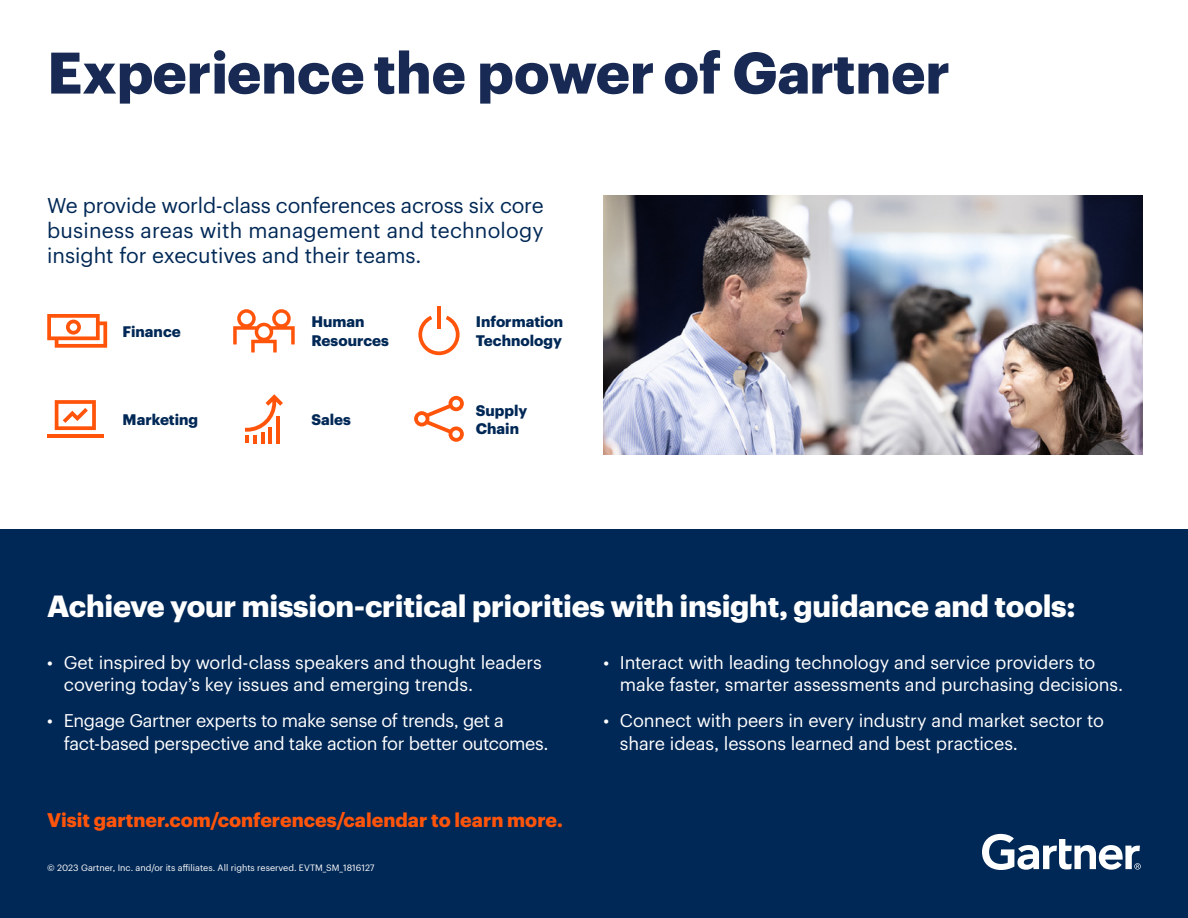
<style>
.page{position:relative;width:1188px;height:918px;background:#fff}
.page>*{position:absolute;margin:0;border:0;box-sizing:border-box;transform-origin:0 0}
.t1{font:700 57.3px "Graphik";color:#182a54}
.t2{font:700 30px "Graphik";letter-spacing:-.01em;color:#fff}
.t3{font:21px/25.2px "Graphik";color:#002856;text-align:justify}
.t4{font:700 19.35px "Graphik";color:#ff540a}
.t5{font:18px/22.5px "Graphik";letter-spacing:-.01em;color:#fff}
.t6{font:700 15px/19px "Graphik";color:#002856}
.t7{font:9px "Graphik";color:#fff}
</style>
<div class="page">
<div style="left:0;top:529px;width:1188px;height:389px;background:#002856"></div>
<svg style="left:982px;top:834px;width:159px;height:36px"></svg>
<svg style="left:418px;top:316px;width:42px;height:39px"></svg>
<hr style="left:437px;top:307px;width:4px;height:22px;background:#ff540a">
<hr style="left:47px;top:434px;width:56px;height:4px;background:#ff540a">
<svg style="left:55px;top:400px;width:41px;height:30px"></svg>
<svg style="left:414px;top:396px;width:50px;height:46px"></svg>
<svg style="left:47px;top:314px;width:60px;height:34px"></svg>
<svg style="left:233px;top:309px;width:62px;height:43px"></svg>
<img style="left:603px;top:196px;width:540px;height:258px">
<svg style="left:245px;top:394px;width:38px;height:49px"></svg>
<h1 class="t1" style="left:47px;top:28px;width:904px">Experience the power of Gartner</h1>
<p class="t3" style="left:47px;top:191px;width:498px">We provide world-class conferences across six core business areas with management and technology insight for executives and their teams.</p>
<p class="t6" style="left:123px;top:321px;width:60px">Finance</p>
<p class="t6" style="left:123px;top:409px;width:77px">Marketing</p>
<p class="t6" style="left:311px;top:311px;width:79px">Human<br>Resources</p>
<p class="t6" style="left:476px;top:311px;width:89px">Information<br>Technology</p>
<p class="t6" style="left:311px;top:409px;width:41px">Sales</p>
<p class="t6" style="left:476px;top:400px;width:53px;line-height:18px">Supply<br>Chain</p>
<h2 class="t2" style="left:47px;top:583px;width:1030px">Achieve your mission-critical priorities with insight, guidance and tools:</h2>
<p class="t5" style="left:64px;top:650px;width:479px;text-indent:-17px">• Get inspired by world-class speakers and thought leaders covering today’s key issues and emerging trends.</p>
<p class="t5" style="left:64px;top:708px;width:486px;text-indent:-17px">• Engage Gartner experts to make sense of trends, get a fact-based perspective and take action for better outcomes.</p>
<p class="t4" style="left:47px;top:804px;width:517px">Visit gartner.com/conferences/calendar to learn more.</p>
<p class="t7" style="left:47px;top:861px;width:329px">© 2023 Gartner, Inc. and/or its affiliates. All rights reserved. EVTM_SM_1816127</p>
<p class="t5" style="left:620px;top:650px;width:505px;text-indent:-17px">• Interact with leading technology and service providers to make faster, smarter assessments and purchasing decisions.</p>
<p class="t5" style="left:620px;top:708px;width:486px;text-indent:-17px">• Connect with peers in every industry and market sector to share ideas, lessons learned and best practices.</p>
</div>
